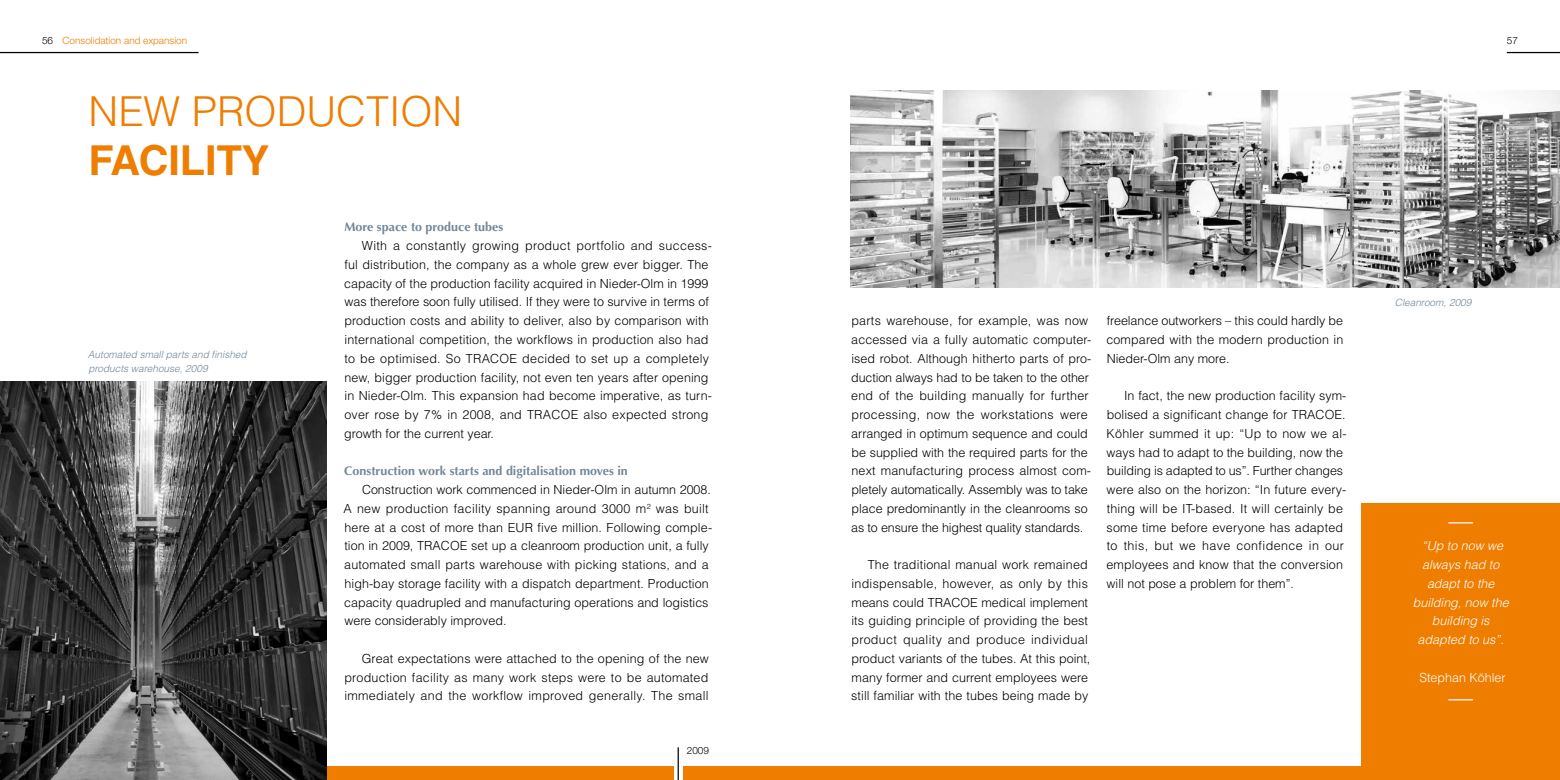
<style>
.page{position:relative;width:1560px;height:780px;background:#fff}
.page>*{position:absolute;margin:0;border:0;box-sizing:border-box;transform-origin:0 0}
.t1{font:300 41.25px "Helvetica LT Std";color:#ef7d00}
.t2{font:700 41.25px "Helvetica LT Std";color:#ef7d00}
.t3{font:300 12.5px/18.8px "Helvetica LT Std";letter-spacing:.01em;color:#000}
.t4{font:700 12.5px "Optima LT Std";color:#718798}
.t5{font:italic 300 12.5px/18.8px "Helvetica LT Std";color:#fff;text-align:center}
.t6{font:300 12.5px "Helvetica LT Std";color:#fff}
.t7{font:italic 300 10px/13.8px "Helvetica LT Std";color:#718798}
.t8{font:300 10px "Helvetica Neue LT Pro";color:#ef7d00}
.t9{font:300 10px "Helvetica Neue LT Pro";color:#000}
</style>
<div class="page">
<div style="left:0;top:766px;width:1559px;height:14px;background:#ef7d00"></div>
<div style="left:1361px;top:503px;width:198px;height:277px;background:#ef7d00"></div>
<svg style="left:674px;top:757px;width:8px;height:23px"></svg>
<hr style="left:677px;top:747px;width:1px;height:33px;background:#000">
<svg style="left:1448px;top:522px;width:24px;height:1px"></svg>
<svg style="left:1448px;top:699px;width:24px;height:1px"></svg>
<img style="left:0;top:381px;width:326px;height:399px">
<img style="left:850px;top:91px;width:709px;height:197px">
<hr style="left:1506px;top:52px;width:53px;height:1px;background:#000">
<hr style="left:0;top:52px;width:198px;height:1px;background:#000">
<p class="t8" style="left:63px;top:34px;width:126px">Consolidation and expansion</p>
<p class="t9" style="left:42px;top:34px;width:13px">56</p>
<p class="t9" style="left:1506px;top:34px;width:13px">57</p>
<h1 class="t1" style="left:89px;top:86px;width:375px">NEW PRODUCTION</h1>
<h1 class="t2" style="left:89px;top:135px;width:182px">FACILITY</h1>
<p class="t7" style="left:88px;top:348px;width:160px">Automated small parts and finished products warehouse, 2009</p>
<p class="t4" style="left:344px;top:220px;width:160px">More space to produce tubes</p>
<p class="t3" style="left:344px;top:236px;width:369px;text-indent:18px">With a constantly growing product portfolio and success&shy;ful distribution, the company as a whole grew ever bigger. The capacity of the production facility acquired in Nieder-Olm in 1999 was therefore soon fully utilised. If they were to survive in terms of production costs and ability to deliver, also by comparison with international competition, the workflows in production also had to be optimised. So TRACOE decided to set up a completely new, bigger production facility, not even ten years after opening in Nieder-Olm. This expansion had become imperative, as turn&shy;over rose by 7% in 2008, and TRACOE also expected strong growth for the current year.</p>
<p class="t4" style="left:344px;top:464px;width:285px">Construction work starts and digitalisation moves in</p>
<p class="t3" style="left:343px;top:480px;width:370px;text-indent:19px">Construction work commenced in Nieder-Olm in autumn 2008.<br>A new production facility spanning around 3000 m<sup>2</sup> was built here at a cost of more than EUR five million. Following comple&shy;tion in 2009, TRACOE set up a cleanroom production unit, a fully automated small parts warehouse with picking stations, and a high-bay storage facility with a dispatch department. Production capacity quadrupled and manufacturing operations and logistics were considerably improved.</p>
<p class="t3" style="left:344px;top:649px;width:366px;text-align:justify;text-indent:17px">Great expectations were attached to the opening of the new production facility as many work steps were to be automated immediately and the workflow improved generally. The small</p>
<p class="t9" style="left:686px;top:744px;width:24px">2009</p>
<p class="t3" style="left:851px;top:311px;width:242px">parts warehouse, for example, was now accessed via a fully automatic computer&shy;ised robot. Although hitherto parts of pro&shy;duction always had to be taken to the other end of the building manually for further processing, now the workstations were arranged in optimum sequence and could be supplied with the required parts for the next manufacturing process almost com&shy;pletely automatically. Assembly was to take place predominantly in the cleanrooms so as to ensure the highest quality standards.</p>
<p class="t3" style="left:851px;top:555px;width:240px;text-indent:16px">The traditional manual work remained indispensable, however, as only by this means could TRACOE medical implement its guiding principle of providing the best product quality and produce individual product variants of the tubes. At this point, many former and current employees were still familiar with the tubes being made by</p>
<p class="t3" style="left:1106px;top:311px;width:238px;text-align:justify">freelance outworkers – this could hardly be compared with the modern production in Nieder-Olm any more.</p>
<p class="t3" style="left:1106px;top:386px;width:242px;text-indent:18px">In fact, the new production facility sym&shy;bolised a significant change for TRACOE.<br>Köhler summed it up: “Up to now we al&shy;ways had to adapt to the building, now the building is adapted to us”. Further changes were also on the horizon: “In future every&shy;thing will be IT-based. It will certainly be some time before everyone has adapted to this, but we have confidence in our employees and know that the conversion will not pose a problem for them”.</p>
<p class="t7" style="left:1394px;top:296px;width:78px">Cleanroom, 2009</p>
<p class="t5" style="left:1412px;top:536px;width:97px">“Up to now we always had to adapt to the building, now the building is adapted to us”.</p>
<p class="t6" style="left:1419px;top:669px;width:88px">Stephan Köhler</p>
</div>
